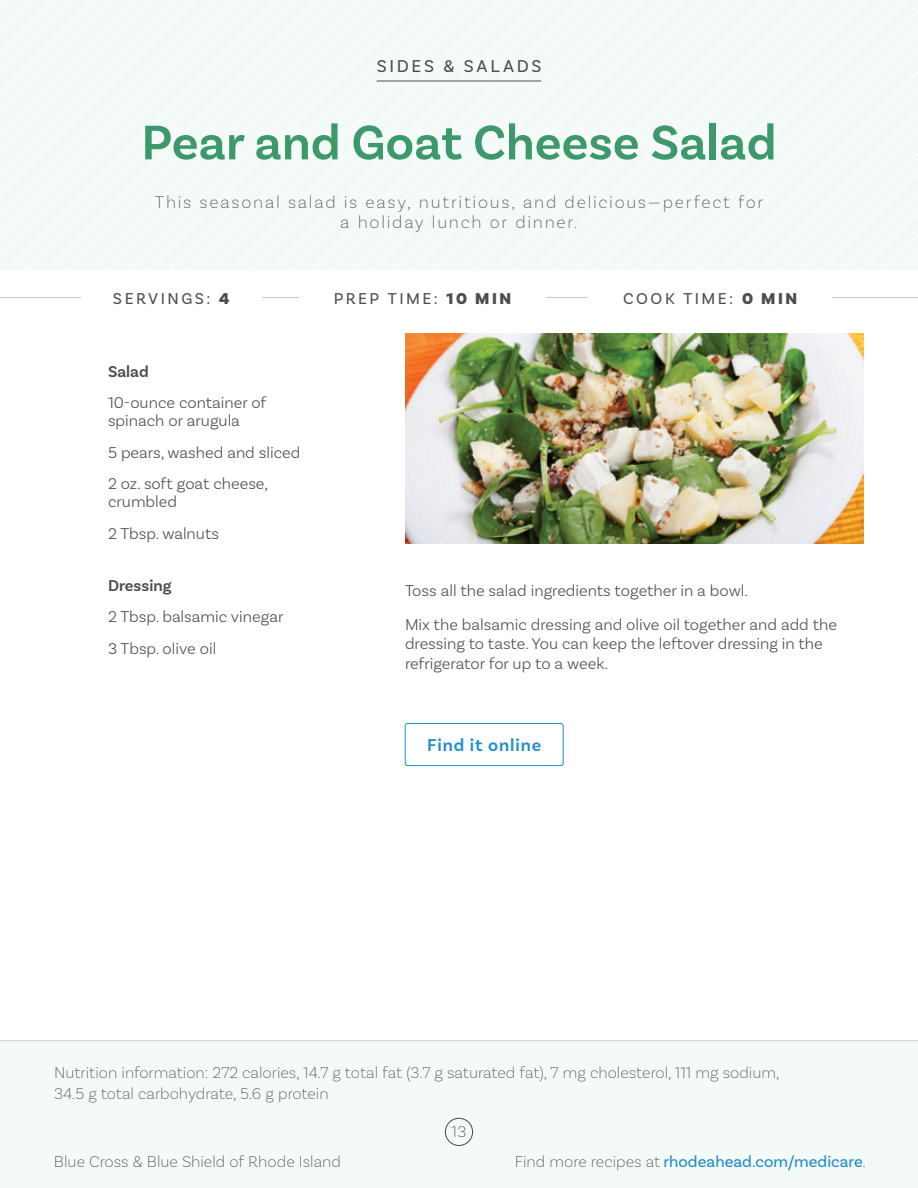
<style>
.page{position:relative;width:918px;height:1188px;background:#fff}
.page>*{position:absolute;margin:0;border:0;box-sizing:border-box;transform-origin:0 0}
.t1{font:600 51px "Basic Sans";color:#3d9969}
.t2{font:200 18px/19.5px "Basic Sans";letter-spacing:.095em;color:#4c4d4e;text-align:center}
.t3{font:18px "Basic Sans";letter-spacing:.15em;color:#4c4d4e}
.t4{font:600 18px "Basic Sans";letter-spacing:.05em;color:#238ece}
.t5{font:300 16.5px/31.5px "Basic Sans";color:#4c4d4e}
.t6{font:200 16.5px/21px "Basic Sans";color:#4c4d4e}
.t7{font:16.5px "Basic Sans";color:#238ece}
.t8{font:16.5px "Basic Sans";letter-spacing:.155em;color:#4c4d4e}
.t9{font:600 16.5px "Basic Sans";color:#4c4d4e}
.s1{font-weight:900}
.s2{font-weight:200;color:#4c4d4e}
</style>
<div class="page">
<div style="left:0;top:1041px;width:918px;height:147px;background:#f3faf7"></div>
<div style="left:0;top:0;width:918px;height:270px;background:#f3faf7"></div>
<hr style="left:0;top:1040px;width:918px;height:1px;background:#cac9c9">
<hr style="left:0;top:297px;width:918px;height:1px;background:#cac9c9">
<hr style="left:377px;top:81px;width:164px;height:1px;background:#4c4d4e">
<div style="left:299px;top:291px;width:247px;height:13px;background:#fff"></div>
<div style="left:81px;top:291px;width:180px;height:13px;background:#fff"></div>
<div style="left:589px;top:291px;width:243px;height:13px;background:#fff"></div>
<img style="left:405px;top:334px;width:459px;height:210px">
<div style="left:405px;top:723px;width:158px;height:43px;border:1px solid #238ece;border-radius:3px"></div>
<p class="t3" style="left:377px;top:55px;width:166px">SIDES &amp; SALADS</p>
<h1 class="t1" style="left:141px;top:112px;width:637px">Pear and Goat Cheese Salad</h1>
<p class="t2" style="left:155px;top:192px;width:610px">This seasonal salad is easy, nutritious, and delicious—perfect for a holiday lunch or dinner.</p>
<p class="t8" style="left:113px;top:288px;width:118px">SERVINGS: <span class="s1">4</span></p>
<p class="t8" style="left:334px;top:288px;width:179px">PREP TIME: <span class="s1">10 MIN</span></p>
<p class="t8" style="left:623px;top:288px;width:175px">COOK TIME: <span class="s1">0 MIN</span></p>
<p class="t9" style="left:108px;top:361px;width:42px">Salad</p>
<p class="t5" style="left:108px;top:394px;width:160px;line-height:18px">10-ounce container of spinach or arugula</p>
<p class="t5" style="left:108px;top:436px;width:194px">5 pears, washed and sliced<br>2 oz. soft goat cheese,</p>
<p class="t5" style="left:108px;top:486px;width:113px">crumbled<br>2 Tbsp. walnuts</p>
<p class="t9" style="left:108px;top:575px;width:65px">Dressing</p>
<p class="t5" style="left:108px;top:601px;width:177px">2 Tbsp. balsamic vinegar<br>3 Tbsp. olive oil</p>
<p class="t5" style="left:405px;top:574px;width:433px;line-height:33.3px">Toss all the salad ingredients together in a bowl.<br>Mix the balsamic dressing and olive oil together and add the</p>
<p class="t5" style="left:405px;top:634px;width:419px;line-height:19.8px">dressing to taste. You can keep the leftover dressing in the refrigerator for up to a week.</p>
<p class="t4" style="left:427px;top:734px;width:116px">Find it online</p>
<p class="t6" style="left:54px;top:1062px;width:727px">Nutrition information: 272 calories, 14.7 g total fat (3.7 g saturated fat), 7 mg cholesterol, 111 mg sodium,<br>34.5 g total carbohydrate, 5.6 g protein</p>
<p class="t6" style="left:451px;top:1121px;width:17px">13</p>
<p class="t6" style="left:54px;top:1151px;width:289px">Blue Cross &amp; Blue Shield of Rhode Island</p>
<p class="t7" style="left:515px;top:1152px;width:353px"><span class="s2">Find more recipes at</span> rhodeahead.com/medicare<span class="s2">.</span></p>
</div>
